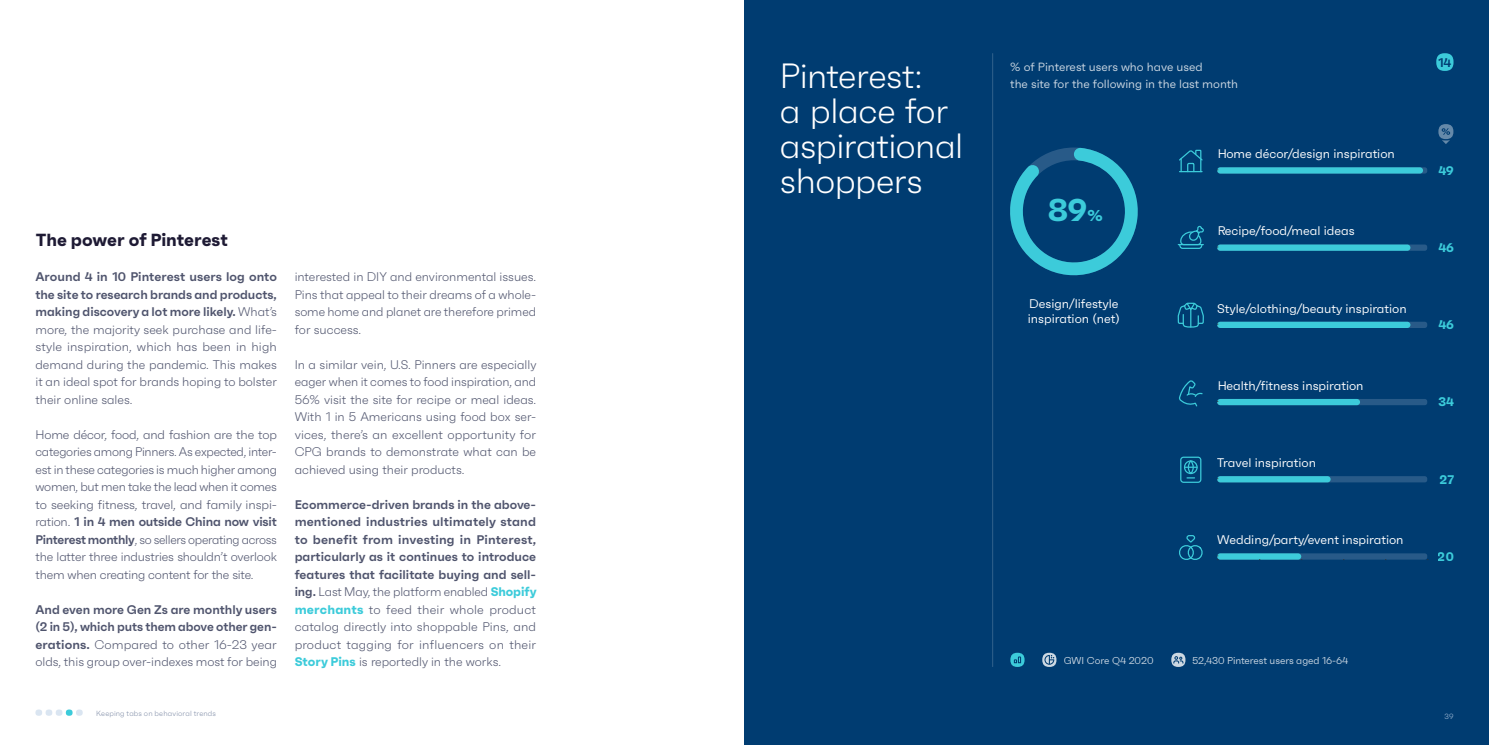
<style>
.page{position:relative;width:1489px;height:745px;background:#fff}
.page>*{position:absolute;margin:0;border:0;box-sizing:border-box;transform-origin:0 0}
.t1{font:300 35px/35px "Faktum";letter-spacing:-.015em;color:#fff}
.t2{font:700 31.5px "Faktum";color:#3ccbda}
.t3{font:700 17.5px "Faktum";letter-spacing:-.005em;color:#1e1a34}
.t4{font:300 12.5px/17.5px "Faktum";color:#4f546d;text-align:justify}
.t5{font:600 12.5px/17.5px "Faktum";color:#4f546d;text-align:justify}
.t6{font:12.5px/15px "Faktum";color:#fff}
.t7{font:700 12.5px "Faktum";color:#3ccbda}
.t8{font:600 12.5px "Faktum";color:#003c71}
.t9{font:11.88px/17.5px "Faktum";color:#fff}
.t10{font:10px "Faktum";letter-spacing:-.005em;color:#fff}
.t11{font:300 7.5px "Faktum";letter-spacing:.02em;color:#808da7}
.t12{font:300 7.5px "Faktum";color:#b1c7e0}
.s1{font-weight:600}
.s2{font-weight:300}
.s3{font-weight:700;color:#3ccbda}
.s4{font-size:15.75px}
</style>
<div class="page">
<div style="left:744px;top:0;width:744px;height:744px;background:#003c71"></div>
<svg style="left:1042px;top:652px;width:14px;height:14px"></svg>
<svg style="left:1171px;top:652px;width:14px;height:14px"></svg>
<svg style="left:1010px;top:652px;width:14px;height:14px"></svg>
<hr style="left:992px;top:53px;width:1px;height:613px;background:#fff">
<svg style="left:1010px;top:148px;width:127px;height:127px"></svg>
<svg style="left:1217px;top:167px;width:209px;height:6px"></svg>
<div style="left:1217px;top:244px;width:209px;height:6px;background:#285a88;border-radius:3px"></div>
<div style="left:1217px;top:321px;width:209px;height:7px;background:#285a88;border-radius:2px"></div>
<div style="left:1217px;top:398px;width:209px;height:7px;background:#285a88;border-radius:3px"></div>
<div style="left:1217px;top:476px;width:209px;height:6px;background:#285a88;border-radius:2px"></div>
<div style="left:1217px;top:553px;width:209px;height:6px;background:#285a88;border-radius:3px"></div>
<div style="left:1217px;top:167px;width:205px;height:6px;background:#3ccbda;border-radius:3px"></div>
<div style="left:1217px;top:244px;width:193px;height:6px;background:#3ccbda;border-radius:3px"></div>
<div style="left:1217px;top:321px;width:193px;height:7px;background:#3ccbda;border-radius:3px"></div>
<div style="left:1217px;top:398px;width:142px;height:7px;background:#3ccbda;border-radius:3px"></div>
<div style="left:1217px;top:476px;width:113px;height:6px;background:#3ccbda;border-radius:3px"></div>
<div style="left:1217px;top:553px;width:84px;height:6px;background:#3ccbda;border-radius:3px"></div>
<hr style="left:1217px;top:559px;width:209px;height:1px;background:#333">
<hr style="left:1217px;top:167px;width:1px;height:392px;background:#333">
<svg style="left:1179px;top:149px;width:24px;height:24px"></svg>
<div style="left:1180px;top:456px;width:21px;height:26px;border:1px solid #3ccbda;border-radius:3px"></div>
<svg style="left:1177px;top:225px;width:27px;height:253px"></svg>
<svg style="left:1179px;top:535px;width:23px;height:25px"></svg>
<svg style="left:1438px;top:124px;width:15px;height:20px"></svg>
<div style="left:1435px;top:53px;width:18px;height:18px;background:#3ccbda;border-radius:50%"></div>
<div style="left:76px;top:709px;width:7px;height:6px;background:#dae5f1;border-radius:50%"></div>
<div style="left:66px;top:709px;width:7px;height:6px;background:#3ccbda;border-radius:50%"></div>
<svg style="left:46px;top:709px;width:16px;height:6px"></svg>
<div style="left:35px;top:709px;width:7px;height:6px;background:#dae5f1;border-radius:50%"></div>
<h3 class="t3" style="left:35px;top:228px;width:194px">The power of Pinterest</h3>
<p class="t4" style="left:35px;top:268px;width:243px"><span class="s1">Around 4 in 10 Pinterest users log onto the site to research brands and products, making discovery a lot more likely.</span> What’s more, the majority seek purchase and life&shy;style inspiration, which has been in high demand during the pandemic. This makes it an ideal spot for brands hoping to bolster their online sales.</p>
<p class="t4" style="left:35px;top:425px;width:243px">Home décor, food, and fashion are the top categories among Pinners. As expected, inter&shy;est in these categories is much higher among women, but men take the lead when it comes to seeking fitness, travel, and family inspi&shy;ration. <span class="s1">1 in 4 men outside China now visit Pinterest monthly</span>, so sellers operating across the latter three industries shouldn’t overlook them when creating content for the site.</p>
<p class="t5" style="left:35px;top:600px;width:243px">And even more Gen Zs are monthly users (2 in 5), which puts them above other gen&shy;erations. <span class="s2">Compared to other 16-23 year olds, this group over-indexes most for being</span></p>
<p class="t11" style="left:96px;top:708px;width:121px">Keeping tabs on behavioral trends</p>
<p class="t4" style="left:295px;top:268px;width:243px">interested in DIY and environmental issues.<br>Pins that appeal to their dreams of a whole&shy;some home and planet are therefore primed for success.</p>
<p class="t4" style="left:295px;top:355px;width:243px">In a similar vein, U.S. Pinners are especially eager when it comes to food inspiration, and 56% visit the site for recipe or meal ideas.<br>With 1 in 5 Americans using food box ser&shy;vices, there’s an excellent opportunity for CPG brands to demonstrate what can be achieved using their products.</p>
<p class="t5" style="left:295px;top:495px;width:243px">Ecommerce-driven brands in the above&shy;mentioned industries ultimately stand to benefit from investing in Pinterest, particularly as it continues to introduce features that facilitate buying and sell&shy;ing. <span class="s2">Last May, the platform enabled</span> <span class="s3">Shopify merchants</span> <span class="s2">to feed their whole product catalog directly into shoppable Pins, and product tagging for influencers on their </span><span class="s3">Story Pins</span> <span class="s2">is reportedly in the works.</span></p>
<h1 class="t1" style="left:780px;top:58px;width:185px">Pinterest:<br>a place for aspirational shoppers</h1>
<p class="t9" style="left:1010px;top:58px;width:229px">% of Pinterest users who have used<br>the site for the following in the last month</p>
<p class="t6" style="left:1217px;top:146px;width:179px">Home décor/design inspiration</p>
<h2 class="t2" style="left:1047px;top:190px;width:57px">89<span class="s4">%</span></h2>
<p class="t6" style="left:1027px;top:296px;width:93px">Design/lifestyle inspiration (net)</p>
<p class="t6" style="left:1217px;top:223px;width:139px">Recipe/food/meal ideas</p>
<p class="t6" style="left:1217px;top:300px;width:191px">Style/clothing/beauty inspiration</p>
<p class="t6" style="left:1217px;top:377px;width:148px">Health/fitness inspiration</p>
<p class="t6" style="left:1217px;top:454px;width:100px">Travel inspiration</p>
<p class="t6" style="left:1217px;top:532px;width:188px">Wedding/party/event inspiration</p>
<p class="t8" style="left:1437px;top:54px;width:15px">14</p>
<p class="t7" style="left:1438px;top:162px;width:17px">49</p>
<p class="t7" style="left:1438px;top:239px;width:17px">46</p>
<p class="t7" style="left:1438px;top:316px;width:17px">46</p>
<p class="t7" style="left:1438px;top:394px;width:17px">34</p>
<p class="t7" style="left:1439px;top:471px;width:16px">27</p>
<p class="t7" style="left:1437px;top:548px;width:17px">20</p>
<p class="t10" style="left:1063px;top:654px;width:91px">GWI Core Q4 2020</p>
<p class="t10" style="left:1192px;top:654px;width:157px">52,430 Pinterest users aged 16-64</p>
<p class="t12" style="left:1444px;top:711px;width:11px">39</p>
</div>
